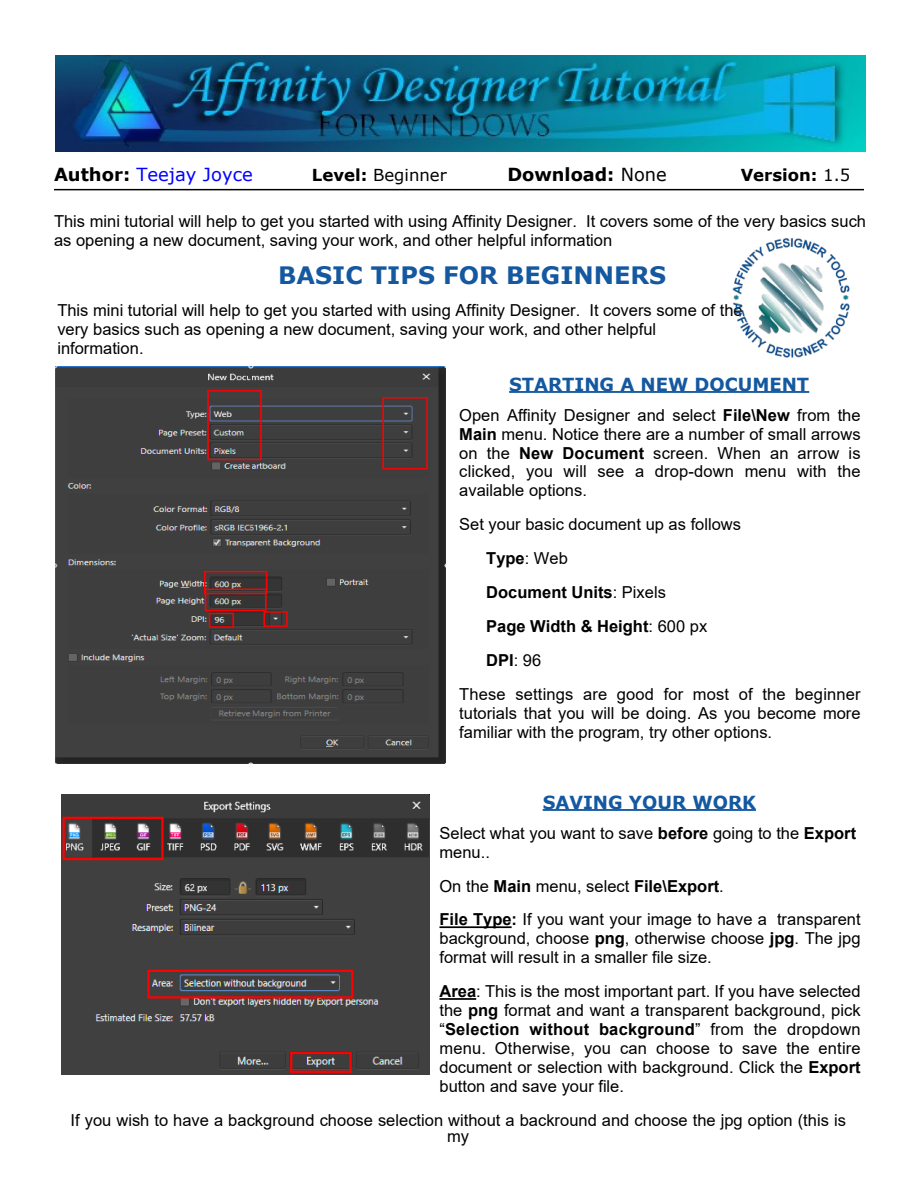
<style>
.page{position:relative;width:918px;height:1188px;background:#fff}
.page>*{position:absolute;margin:0;border:0;box-sizing:border-box;transform-origin:0 0}
.t1{font:700 24px "Verdana";color:#1458a0}
.t2{font:700 18px "Verdana";color:#1458a0}
.t3{font:18px "Verdana";color:#00f}
.t4{font:700 18px "Verdana";color:#000}
.t5{font:16.5px/18.9px "Arial";color:#000}
.t6{font:700 16.5px "Arial";color:#000}
.t7{font:16.5px "Verdana";color:#000}
.t8{font:700 16.5px "Verdana";color:#000}
.s1{font-weight:700;color:#000}
.s2{font-weight:700}
.s3{font-weight:400}
</style>
<div class="page">
<hr style="left:54px;top:189px;width:810px;height:1px;background:#000">
<img style="left:55px;top:55px;width:811px;height:96px">
<hr style="left:509px;top:391px;width:300px;height:2px;background:#1458a0">
<hr style="left:543px;top:809px;width:213px;height:2px;background:#1458a0">
<hr style="left:439px;top:926px;width:73px;height:2px;background:#000">
<hr style="left:439px;top:998px;width:37px;height:2px;background:#000">
<img style="left:55px;top:367px;width:391px;height:397px">
<img style="left:61px;top:795px;width:368px;height:280px">
<div style="left:63px;top:817px;width:101px;height:43px;border:2px solid #f00"></div>
<div style="left:147px;top:970px;width:206px;height:29px;border:2px solid #f00"></div>
<div style="left:290px;top:1052px;width:62px;height:21px;border:2px solid #f00"></div>
<img style="left:732px;top:238px;width:118px;height:120px">
<p class="t3" style="left:54px;top:167px;width:200px"><span class="s1">Author:</span> Teejay Joyce</p>
<p class="t7" style="left:312px;top:168px;width:136px"><span class="s2">Level:</span> Beginner</p>
<p class="t4" style="left:507px;top:167px;width:161px">Download: <span class="s3">None</span></p>
<p class="t8" style="left:741px;top:168px;width:111px">Version: <span class="s3">1.5</span></p>
<p class="t5" style="left:54px;top:213px;width:814px">This mini tutorial will help to get you started with using Affinity Designer. It covers some of the very basics such as opening a new document, saving your work, and other helpful information</p>
<h1 class="t1" style="left:278px;top:265px;width:390px">BASIC TIPS FOR BEGINNERS</h1>
<p class="t5" style="left:57px;top:302px;width:687px">This mini tutorial will help to get you started with using Affinity Designer. It covers some of the very basics such as opening a new document, saving your work, and other helpful information.</p>
<p class="t2" style="left:509px;top:377px;width:302px">STARTING A NEW DOCUMENT</p>
<p class="t5" style="left:459px;top:407px;width:403px;text-align:justify">Open Affinity Designer and select <span class="s2">File\New</span> from the <span class="s2">Main</span> menu. Notice there are a number of small arrows on the <span class="s2">New Document</span> screen. When an arrow is clicked, you will see a drop-down menu with the available options.</p>
<p class="t5" style="left:459px;top:517px;width:283px">Set your basic document up as follows</p>
<p class="t6" style="left:486px;top:552px;width:83px">Type<span class="s3">: Web</span></p>
<p class="t6" style="left:486px;top:586px;width:181px">Document Units<span class="s3">: Pixels</span></p>
<p class="t6" style="left:486px;top:620px;width:223px">Page Width &amp; Height<span class="s3">: 600 px</span></p>
<p class="t6" style="left:486px;top:654px;width:57px">DPI<span class="s3">: 96</span></p>
<p class="t5" style="left:459px;top:686px;width:403px">These settings are good for most of the beginner</p>
<p class="t5" style="left:459px;top:705px;width:403px">tutorials that you will be doing. As you become more familiar with the program, try other options.</p>
<p class="t2" style="left:543px;top:795px;width:215px">SAVING YOUR WORK</p>
<p class="t5" style="left:439px;top:825px;width:418px">Select what you want to save <span class="s2">before</span> going to the <span class="s2">Export </span>menu..</p>
<p class="t5" style="left:439px;top:870px;width:423px;line-height:33.9px">On the <span class="s2">Main</span> menu, select <span class="s2">File\Export</span>.<br><span class="s2">File Type:</span> If you want your image to have a transparent</p>
<p class="t5" style="left:439px;top:931px;width:423px">background, choose <span class="s2">png</span>, otherwise choose <span class="s2">jpg</span>. The jpg format will result in a smaller file size.</p>
<p class="t5" style="left:439px;top:984px;width:423px;text-align:justify"><span class="s2">Area</span>: This is the most important part. If you have selected the <span class="s2">png</span> format and want a transparent background, pick “<span class="s2">Selection without background</span>” from the dropdown menu. Otherwise, you can choose to save the entire document or selection with background. Click the <span class="s2">Export </span>button and save your file.</p>
<p class="t5" style="left:71px;top:1113px;width:777px;line-height:16.5px;text-align:center">If you wish to have a background choose selection without a backround and choose the jpg option (this is my</p>
</div>
